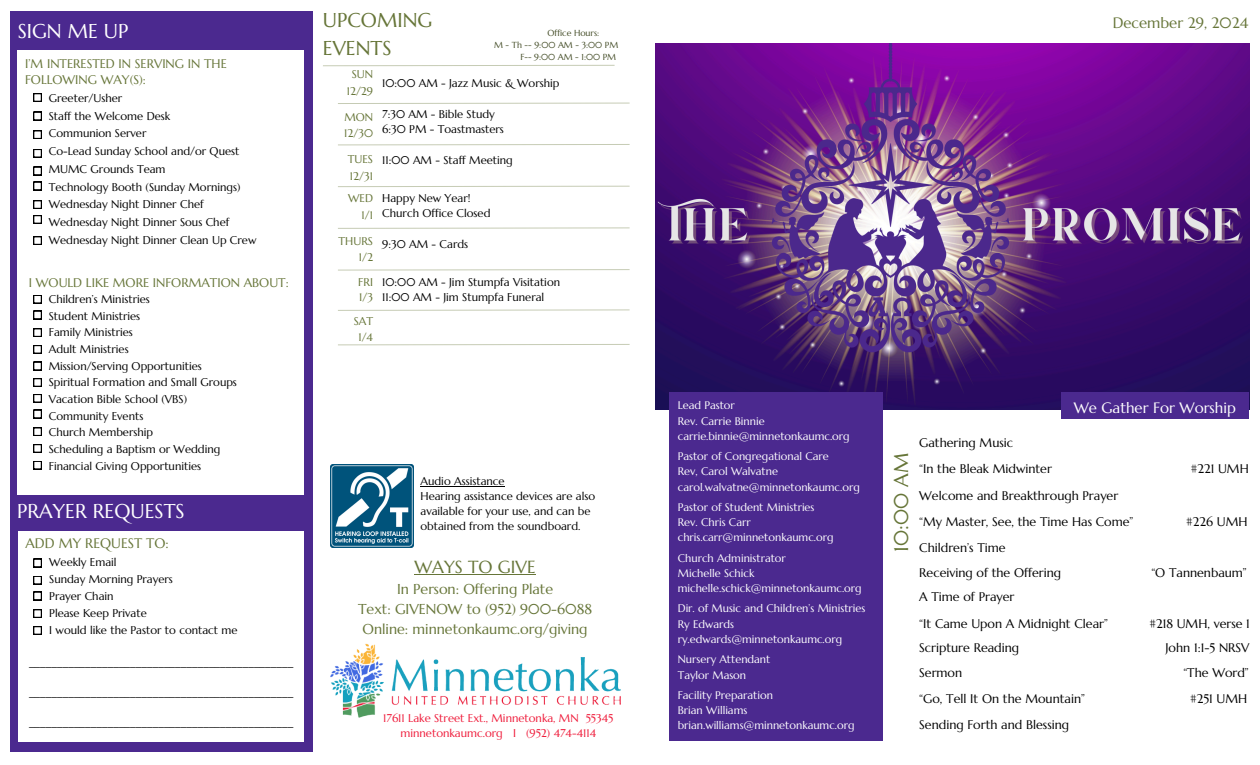
<style>
.page{position:relative;width:1260px;height:765px;background:#fff}
.page>*{position:absolute;margin:0;border:0;box-sizing:border-box;transform-origin:0 0}
.t1{font:20px "Marcellus";color:#fff}
.t2{font:20px/27.2px "Marcellus";color:#667538}
.t3{font:17.5px "Marcellus";color:#667538}
.t4{font:15px "Marcellus";color:#fff}
.t5{font:15px "Marcellus";color:#667538}
.t6{font:14.38px/19.8px "Marcellus";color:#667538;text-align:center}
.t7{font:13.75px "Marcellus";color:#667538}
.t8{font:12.5px "Marcellus";color:#000}
.t9{font:12.5px/16.2px "Marcellus";color:#667538}
.t10{font:11.25px/16.6px "Marcellus";color:#000}
.t11{font:11.25px/15px "Marcellus";color:#ef1b3a;text-align:center}
.t12{font:11.25px/16.6px "Marcellus";color:#667538}
.t13{font:11px/15.2px "Marcellus";color:#fff}
.t14{font:8.75px "Marcellus";color:#424b25}
</style>
<div class="page">
<div style="left:10px;top:12px;width:302px;height:740px;background:#4b298f"></div>
<div style="left:17px;top:51px;width:286px;height:444px;background:#fff"></div>
<div style="left:18px;top:531px;width:285px;height:211px;background:#fff"></div>
<svg style="left:33px;top:559px;width:9px;height:8px"></svg>
<svg style="left:33px;top:576px;width:9px;height:8px"></svg>
<svg style="left:33px;top:592px;width:9px;height:8px"></svg>
<svg style="left:33px;top:609px;width:9px;height:9px"></svg>
<svg style="left:33px;top:626px;width:9px;height:9px"></svg>
<img style="left:655px;top:43px;width:595px;height:367px">
<div style="left:1061px;top:393px;width:187px;height:26px;background:#4b298f"></div>
<img style="left:330px;top:574px;width:290px;height:144px">
<svg style="left:323px;top:65px;width:292px;height:1px"></svg>
<img style="left:330px;top:464px;width:84px;height:84px">
<div style="left:669px;top:393px;width:214px;height:348px;background:#4b298f"></div>
<hr style="left:415px;top:574px;width:121px;height:1px;background:#667538">
<hr style="left:421px;top:486px;width:84px;height:1px;background:#000">
<svg style="left:33px;top:93px;width:9px;height:9px"></svg>
<svg style="left:33px;top:112px;width:9px;height:8px"></svg>
<svg style="left:33px;top:131px;width:9px;height:8px"></svg>
<svg style="left:33px;top:149px;width:9px;height:8px"></svg>
<svg style="left:33px;top:167px;width:9px;height:8px"></svg>
<svg style="left:33px;top:182px;width:9px;height:8px"></svg>
<svg style="left:33px;top:200px;width:9px;height:9px"></svg>
<svg style="left:33px;top:215px;width:9px;height:9px"></svg>
<svg style="left:33px;top:236px;width:9px;height:9px"></svg>
<svg style="left:33px;top:295px;width:9px;height:8px"></svg>
<svg style="left:33px;top:311px;width:9px;height:8px"></svg>
<svg style="left:33px;top:329px;width:9px;height:8px"></svg>
<svg style="left:33px;top:410px;width:9px;height:8px"></svg>
<svg style="left:33px;top:345px;width:9px;height:9px"></svg>
<svg style="left:33px;top:362px;width:9px;height:8px"></svg>
<svg style="left:33px;top:378px;width:9px;height:9px"></svg>
<svg style="left:33px;top:394px;width:9px;height:8px"></svg>
<svg style="left:33px;top:428px;width:9px;height:8px"></svg>
<svg style="left:33px;top:444px;width:9px;height:9px"></svg>
<svg style="left:33px;top:461px;width:9px;height:8px"></svg>
<svg style="left:338px;top:102px;width:292px;height:2px"></svg>
<svg style="left:338px;top:144px;width:292px;height:1px"></svg>
<svg style="left:338px;top:186px;width:292px;height:1px"></svg>
<svg style="left:338px;top:269px;width:292px;height:2px"></svg>
<svg style="left:338px;top:309px;width:292px;height:2px"></svg>
<svg style="left:338px;top:227px;width:292px;height:2px"></svg>
<svg style="left:338px;top:344px;width:292px;height:2px"></svg>
<h4 class="t1" style="left:18px;top:18px;width:112px">SIGN ME UP</h4>
<h4 class="t9" style="left:25px;top:55px;width:203px">I’M INTERESTED IN SERVING IN THE<br>FOLLOWING WAY(S):</h4>
<h4 class="t10" style="left:49px;top:90px;width:75px">Greeter/Usher</h4>
<h4 class="t10" style="left:49px;top:108px;width:123px">Staff the Welcome Desk</h4>
<h4 class="t10" style="left:49px;top:125px;width:99px">Communion Server</h4>
<p class="t10" style="left:49px;top:143px;width:192px">Co-Lead Sunday School and/or Quest</p>
<p class="t10" style="left:49px;top:161px;width:118px">MUMC Grounds Team</p>
<p class="t10" style="left:49px;top:178px;width:193px">Technology Booth (Sunday Mornings)</p>
<p class="t10" style="left:49px;top:196px;width:156px">Wednesday Night Dinner Chef</p>
<p class="t10" style="left:49px;top:214px;width:182px">Wednesday Night Dinner Sous Chef</p>
<h1 class="t10" style="left:49px;top:231px;width:209px">Wednesday Night Dinner Clean Up Crew</h1>
<p class="t9" style="left:29px;top:275px;width:261px">I WOULD LIKE MORE INFORMATION ABOUT:</p>
<p class="t10" style="left:49px;top:291px;width:190px">Children’s Ministries<br>Student Ministries<br>Family Ministries<br>Adult Ministries<br>Mission/Serving Opportunities<br>Spiritual Formation and Small Groups<br>Vacation Bible School (VBS)</p>
<p class="t10" style="left:49px;top:408px;width:173px">Community Events<br>Church Membership<br>Scheduling a Baptism or Wedding<br>Financial Giving Opportunities</p>
<h1 class="t1" style="left:17px;top:499px;width:169px">PRAYER REQUESTS</h1>
<p class="t7" style="left:26px;top:534px;width:145px">ADD MY REQUEST TO:</p>
<p class="t10" style="left:49px;top:554px;width:125px">Weekly Email<br>Sunday Morning Prayers<br>Prayer Chain</p>
<h3 class="t10" style="left:49px;top:605px;width:190px">Please Keep Private<br>I would like the Pastor to contact me</h3>
<h3 class="t10" style="left:29px;top:653px;width:266px">_______________________________________________</h3>
<h3 class="t10" style="left:29px;top:683px;width:266px">_______________________________________________</h3>
<h4 class="t10" style="left:29px;top:713px;width:266px">_______________________________________________</h4>
<h4 class="t2" style="left:323px;top:7px;width:111px">UPCOMING<br>EVENTS</h4>
<h4 class="t14" style="left:548px;top:28px;width:53px">Office Hours:</h4>
<h4 class="t14" style="left:494px;top:40px;width:126px">M - Th -- 9:00 AM - 3:00 PM</h4>
<h4 class="t14" style="left:520px;top:51px;width:97px">F-- 9:00 AM - 1:00 PM</h4>
<p class="t12" style="left:347px;top:66px;width:28px;text-align:center">SUN<br>12/29</p>
<p class="t12" style="left:344px;top:108px;width:30px">MON<br>12/30</p>
<p class="t12" style="left:348px;top:151px;width:27px">TUES<br>12/31</p>
<h5 class="t12" style="left:348px;top:190px;width:26px;text-align:right">WED<br>1/1</h5>
<h5 class="t12" style="left:339px;top:232px;width:36px;text-align:right">THURS<br>1/2</h5>
<h5 class="t12" style="left:358px;top:274px;width:16px;line-height:15.4px">FRI<br>1/3</h5>
<h5 class="t12" style="left:354px;top:314px;width:21px;line-height:15.4px;text-align:center">SAT<br>1/4</h5>
<p class="t10" style="left:382px;top:75px;width:179px">10:00 AM - Jazz Music &amp; Worship</p>
<p class="t10" style="left:382px;top:106px;width:123px;line-height:15.4px">7:30 AM - Bible Study<br>6:30 PM - Toastmasters</p>
<p class="t10" style="left:382px;top:152px;width:132px">11:00 AM - Staff Meeting</p>
<p class="t10" style="left:382px;top:190px;width:110px;line-height:15.4px">Happy New Year!<br>Church Office Closed</p>
<p class="t10" style="left:382px;top:236px;width:87px">9:30 AM - Cards</p>
<p class="t10" style="left:382px;top:274px;width:179px;line-height:15.4px">10:00 AM - Jim Stumpfa Visitation<br>11:00 AM - Jim Stumpfa Funeral</p>
<p class="t10" style="left:421px;top:473px;width:176px;line-height:15px">Audio Assistance<br>Hearing assistance devices are also available for your use, and can be obtained from the soundboard.</p>
<h2 class="t3" style="left:415px;top:556px;width:123px">WAYS TO GIVE</h2>
<p class="t6" style="left:358px;top:579px;width:236px">In Person: Offering Plate<br>Text: GIVENOW to (952) 900-6088<br>Online: minnetonkaumc.org/giving</p>
<p class="t11" style="left:383px;top:710px;width:232px">17611 Lake Street Ext., Minnetonka, MN 55345 minnetonkaumc.org I (952) 474-4114</p>
<h4 class="t5" style="left:1113px;top:13px;width:137px">December 29, 2024</h4>
<h4 class="t13" style="left:678px;top:398px;width:173px">Lead Pastor<br>Rev. Carrie Binnie carrie.binnie@minnetonkaumc.org</h4>
<p class="t13" style="left:678px;top:449px;width:184px">Pastor of Congregational Care<br>Rev, Carol Walvatne carol.walvatne@minnetonkaumc.org</p>
<p class="t13" style="left:678px;top:499px;width:157px">Pastor of Student Ministries<br>Rev. Chris Carr chris.carr@minnetonkaumc.org</p>
<p class="t13" style="left:678px;top:550px;width:185px">Church Administrator<br>Michelle Schick michelle.schick@minnetonkaumc.org</p>
<p class="t13" style="left:678px;top:601px;width:189px">Dir. of Music and Children’s Ministries<br>Ry Edwards ry.edwards@minnetonkaumc.org</p>
<p class="t13" style="left:678px;top:652px;width:94px">Nursery Attendant<br>Taylor Mason</p>
<p class="t13" style="left:678px;top:687px;width:178px">Facility Preparation<br>Brian Williams brian.williams@minnetonkaumc.org</p>
<h4 class="t2" style="left:888px;top:552px;width:100px;rotate:-90deg">10:00 AM</h4>
<p class="t4" style="left:1074px;top:399px;width:164px">We Gather For Worship</p>
<p class="t8" style="left:919px;top:435px;width:95px">Gathering Music</p>
<p class="t8" style="left:919px;top:461px;width:134px">“In the Bleak Midwinter</p>
<p class="t8" style="left:1191px;top:461px;width:59px">#221 UMH</p>
<p class="t8" style="left:919px;top:488px;width:200px">Welcome and Breakthrough Prayer</p>
<p class="t8" style="left:919px;top:514px;width:216px">“My Master, See, the Time Has Come”</p>
<p class="t8" style="left:1186px;top:514px;width:63px">#226 UMH</p>
<p class="t8" style="left:919px;top:540px;width:88px">Children’s Time</p>
<p class="t8" style="left:919px;top:565px;width:143px">Receiving of the Offering</p>
<p class="t8" style="left:1151px;top:565px;width:97px">“O Tannenbaum”</p>
<p class="t8" style="left:919px;top:589px;width:97px">A Time of Prayer</p>
<p class="t8" style="left:919px;top:615px;width:190px">“It Came Upon A Midnight Clear”</p>
<p class="t8" style="left:1149px;top:615px;width:102px">#218 UMH, verse 1</p>
<p class="t8" style="left:919px;top:640px;width:101px">Scripture Reading</p>
<p class="t8" style="left:1166px;top:640px;width:85px">John 1:1-5 NRSV</p>
<p class="t8" style="left:919px;top:665px;width:44px">Sermon</p>
<p class="t8" style="left:1183px;top:665px;width:67px">“The Word”</p>
<p class="t8" style="left:919px;top:691px;width:167px">“Go, Tell It On the Mountain”</p>
<p class="t8" style="left:1190px;top:691px;width:59px">#251 UMH</p>
<h1 class="t8" style="left:919px;top:717px;width:151px">Sending Forth and Blessing</h1>
</div>
